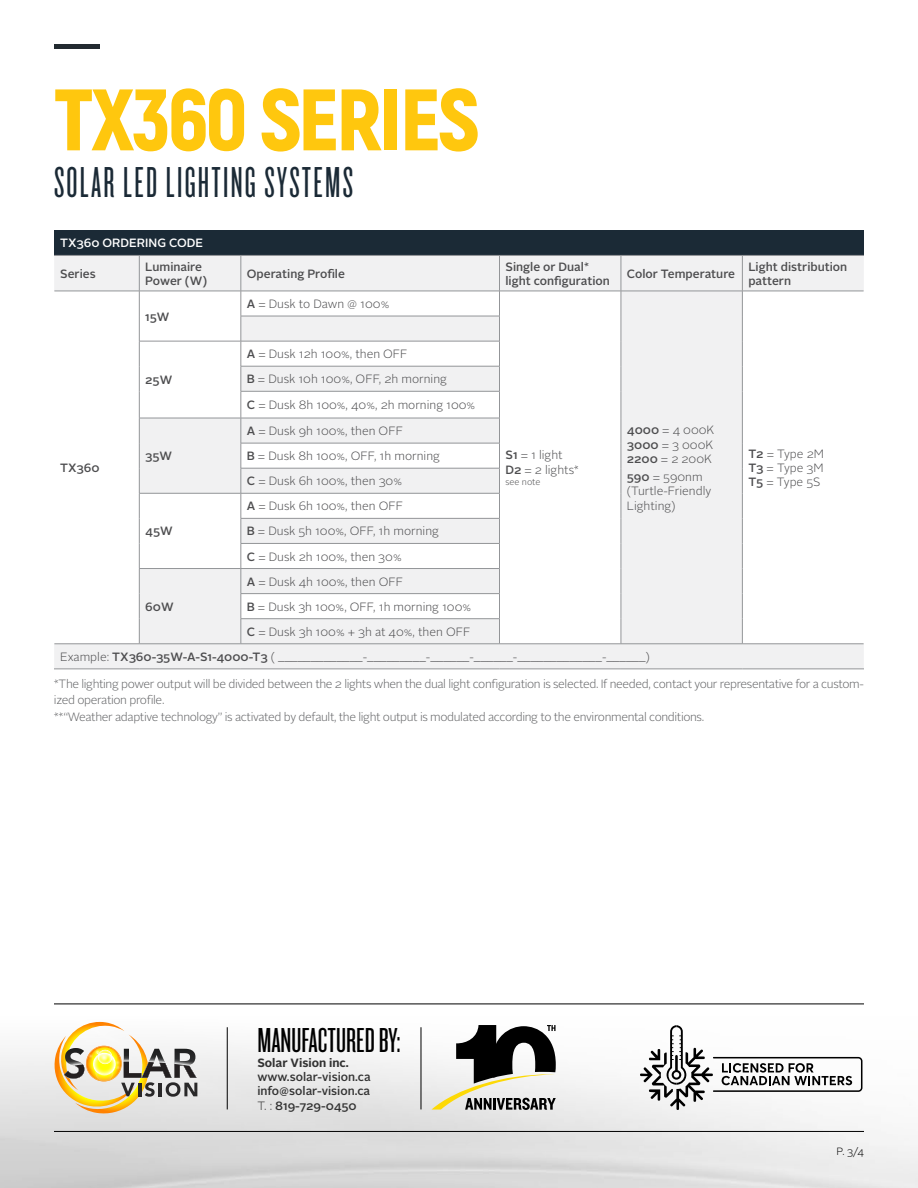
<style>
.page{position:relative;width:918px;height:1188px;background:#fff}
.page>*{position:absolute;margin:0;border:0;box-sizing:border-box;transform-origin:0 0}
.t1{font:900 87px "Akrobat";letter-spacing:-.03em;color:#ffc70e}
.t2{font:45px "Knockout 26 Junior Flywght";letter-spacing:.05em;color:#1b2a36}
.t3{font:36px "Knockout 26 Junior Flywght";color:#000;scale:1.14 1}
.t4{font:300 12px/14.4px "Alright Sans";color:#4d4d4f}
.t5{font:300 12px/16.5px "Alright Sans";letter-spacing:-.03em;color:#636466}
.t6{font:500 12px/14.4px "Alright Sans";color:#4d4d4f}
.t7{font:500 12px/14.4px "Alright Sans";color:#333;text-align:justify}
.t8{font:500 12px "Alright Sans";color:#fff}
.t9{font:700 12px "Alright Sans";color:#333}
.t10{font:300 10.5px "Alright Sans";color:#000}
.t11{font:300 9px "Alright Sans";color:#4d4d4f}
.s1{font-weight:500}
.s2{font-weight:300}
</style>
<div class="page">
<svg style="left:0;top:1003px;width:918px;height:185px"></svg>
<hr style="left:227px;top:1027px;width:1px;height:82px;background:#000">
<hr style="left:421px;top:1027px;width:1px;height:82px;background:#000">
<hr style="left:54px;top:1131px;width:810px;height:1px;background:#000">
<hr style="left:54px;top:1004px;width:810px;height:1px;background:#000">
<svg style="left:432px;top:1025px;width:124px;height:85px"></svg>
<svg style="left:51px;top:1022px;width:146px;height:95px"></svg>
<svg style="left:640px;top:1025px;width:222px;height:85px"></svg>
<div style="left:54px;top:44px;width:45px;height:5px;background:#222a30"></div>
<div style="left:54px;top:230px;width:810px;height:25px;background:#1b2a36"></div>
<svg style="left:54px;top:256px;width:810px;height:413px"></svg>
<hr style="left:54px;top:255px;width:85px;height:1px;background:#939598">
<hr style="left:54px;top:291px;width:85px;height:1px;background:#939598">
<hr style="left:241px;top:366px;width:259px;height:1px;background:#939598">
<hr style="left:241px;top:391px;width:259px;height:1px;background:#939598">
<hr style="left:139px;top:418px;width:102px;height:1px;background:#939598">
<hr style="left:241px;top:418px;width:259px;height:1px;background:#939598">
<hr style="left:241px;top:443px;width:259px;height:1px;background:#939598">
<hr style="left:241px;top:468px;width:259px;height:1px;background:#939598">
<hr style="left:139px;top:493px;width:102px;height:1px;background:#939598">
<hr style="left:241px;top:493px;width:259px;height:1px;background:#939598">
<hr style="left:241px;top:518px;width:259px;height:1px;background:#939598">
<hr style="left:241px;top:543px;width:259px;height:1px;background:#939598">
<hr style="left:139px;top:568px;width:102px;height:1px;background:#939598">
<hr style="left:241px;top:568px;width:259px;height:1px;background:#939598">
<hr style="left:241px;top:593px;width:259px;height:1px;background:#939598">
<hr style="left:241px;top:618px;width:259px;height:1px;background:#939598">
<hr style="left:54px;top:644px;width:85px;height:1px;background:#939598">
<hr style="left:139px;top:644px;width:102px;height:1px;background:#939598">
<hr style="left:241px;top:644px;width:259px;height:1px;background:#939598">
<hr style="left:500px;top:644px;width:121px;height:1px;background:#939598">
<hr style="left:621px;top:644px;width:121px;height:1px;background:#939598">
<hr style="left:742px;top:644px;width:122px;height:1px;background:#939598">
<hr style="left:54px;top:669px;width:85px;height:1px;background:#939598">
<hr style="left:139px;top:669px;width:102px;height:1px;background:#939598">
<hr style="left:241px;top:669px;width:259px;height:1px;background:#939598">
<hr style="left:500px;top:669px;width:121px;height:1px;background:#939598">
<hr style="left:621px;top:669px;width:121px;height:1px;background:#939598">
<hr style="left:742px;top:669px;width:122px;height:1px;background:#939598">
<hr style="left:139px;top:255px;width:102px;height:1px;background:#939598">
<hr style="left:139px;top:256px;width:1px;height:35px;background:#939598">
<hr style="left:241px;top:255px;width:259px;height:1px;background:#939598">
<hr style="left:241px;top:256px;width:1px;height:35px;background:#939598">
<hr style="left:500px;top:255px;width:121px;height:1px;background:#939598">
<hr style="left:499px;top:256px;width:1px;height:35px;background:#939598">
<hr style="left:621px;top:255px;width:121px;height:1px;background:#939598">
<hr style="left:621px;top:256px;width:1px;height:35px;background:#939598">
<hr style="left:742px;top:255px;width:122px;height:1px;background:#939598">
<hr style="left:742px;top:256px;width:1px;height:35px;background:#939598">
<hr style="left:139px;top:291px;width:102px;height:1px;background:#939598">
<hr style="left:241px;top:291px;width:259px;height:1px;background:#939598">
<hr style="left:500px;top:291px;width:121px;height:1px;background:#939598">
<hr style="left:621px;top:291px;width:121px;height:1px;background:#939598">
<hr style="left:742px;top:291px;width:122px;height:1px;background:#939598">
<hr style="left:241px;top:316px;width:259px;height:1px;background:#939598">
<hr style="left:139px;top:341px;width:102px;height:1px;background:#939598">
<hr style="left:241px;top:341px;width:259px;height:1px;background:#939598">
<svg style="left:139px;top:291px;width:1px;height:353px"></svg>
<svg style="left:241px;top:291px;width:1px;height:353px"></svg>
<svg style="left:499px;top:292px;width:1px;height:352px"></svg>
<svg style="left:621px;top:291px;width:1px;height:353px"></svg>
<svg style="left:742px;top:291px;width:1px;height:353px"></svg>
<h1 class="t1" style="left:54px;top:63px;width:427px">TX360 SERIES</h1>
<h2 class="t2" style="left:54px;top:157px;width:301px">SOLAR LED LIGHTING SYSTEMS</h2>
<p class="t8" style="left:60px;top:235px;width:145px">TX360 ORDERING CODE</p>
<p class="t6" style="left:60px;top:266px;width:37px">Series</p>
<p class="t6" style="left:145px;top:259px;width:63px">Luminaire<br>Power (W)</p>
<p class="t6" style="left:247px;top:266px;width:100px">Operating Profile</p>
<p class="t6" style="left:505px;top:259px;width:106px">Single or Dual* light configuration</p>
<p class="t6" style="left:627px;top:266px;width:110px">Color Temperature</p>
<p class="t6" style="left:748px;top:259px;width:100px">Light distribution pattern</p>
<p class="t6" style="left:60px;top:461px;width:41px">TX360</p>
<p class="t6" style="left:145px;top:309px;width:26px">15W</p>
<p class="t6" style="left:145px;top:373px;width:28px">25W</p>
<p class="t6" style="left:145px;top:449px;width:28px">35W</p>
<p class="t6" style="left:145px;top:524px;width:29px">45W</p>
<p class="t4" style="left:247px;top:297px;width:144px"><span class="s1">A</span> = Dusk to Dawn @ 100%</p>
<p class="t4" style="left:247px;top:342px;width:230px;line-height:25.5px"><span class="s1">A</span> = Dusk 12h 100%, then OFF<br><span class="s1">B</span> = Dusk 10h 100%, OFF, 2h morning<br><span class="s1">C</span> = Dusk 8h 100%, 40%, 2h morning 100%</p>
<p class="t4" style="left:247px;top:419px;width:195px;line-height:25px"><span class="s1">A</span> = Dusk 9h 100%, then OFF<br><span class="s1">B</span> = Dusk 8h 100%, OFF, 1h morning<br><span class="s1">C</span> = Dusk 6h 100%, then 30%</p>
<p class="t4" style="left:247px;top:494px;width:194px;line-height:25px"><span class="s1">A</span> = Dusk 6h 100%, then OFF<br><span class="s1">B</span> = Dusk 5h 100%, OFF, 1h morning<br><span class="s1">C</span> = Dusk 2h 100%, then 30%</p>
<p class="t4" style="left:505px;top:448px;width:75px"><span class="s1">S1</span> = 1 light<br><span class="s1">D2</span> = 2 lights*</p>
<p class="t11" style="left:506px;top:475px;width:37px">see note</p>
<p class="t4" style="left:627px;top:423px;width:89px;text-align:justify"><span class="s1">4000</span> = 4 000K <span class="s1">3000</span> = 3 000K <span class="s1">2200</span> = 2 200K</p>
<p class="t4" style="left:627px;top:470px;width:86px"><span class="s1">590</span> = 590nm (Turtle-Friendly<br>Lighting)</p>
<p class="t4" style="left:748px;top:446px;width:77px;text-align:justify"><span class="s1">T2</span> = Type 2M <span class="s1">T3</span> = Type 3M <span class="s1">T5</span> = Type 5S</p>
<p class="t4" style="left:247px;top:574px;width:158px"><span class="s1">A</span> = Dusk 4h 100%, then OFF</p>
<p class="t4" style="left:247px;top:600px;width:226px"><span class="s1">B</span> = Dusk 3h 100%, OFF, 1h morning 100%</p>
<p class="t4" style="left:247px;top:625px;width:225px"><span class="s1">C</span> = Dusk 3h 100% + 3h at 40%, then OFF</p>
<p class="t4" style="left:60px;top:650px;width:591px">Example: <span class="s1">TX360-35W-A-S1-4000-T3</span> ( _____________-_________-______-______-_____________-______)</p>
<p class="t5" style="left:54px;top:676px;width:812px">*The lighting power output will be divided between the 2 lights when the dual light configuration is selected. If needed, contact your representative for a custom&shy;ized operation profile.<br>**“Weather adaptive technology” is activated by default, the light output is modulated according to the environmental conditions.</p>
<p class="t6" style="left:145px;top:599px;width:30px">60W</p>
<h3 class="t3" style="left:257px;top:1020px;width:127px">MANUFACTURED BY:</h3>
<p class="t9" style="left:257px;top:1054px;width:93px">Solar Vision inc.</p>
<p class="t7" style="left:257px;top:1070px;width:115px">www.solar-vision.ca info@solar-vision.ca <span class="s2">T. :</span> 819-729-0450</p>
<p class="t10" style="left:837px;top:1145px;width:29px">P. 3/4</p>
</div>
